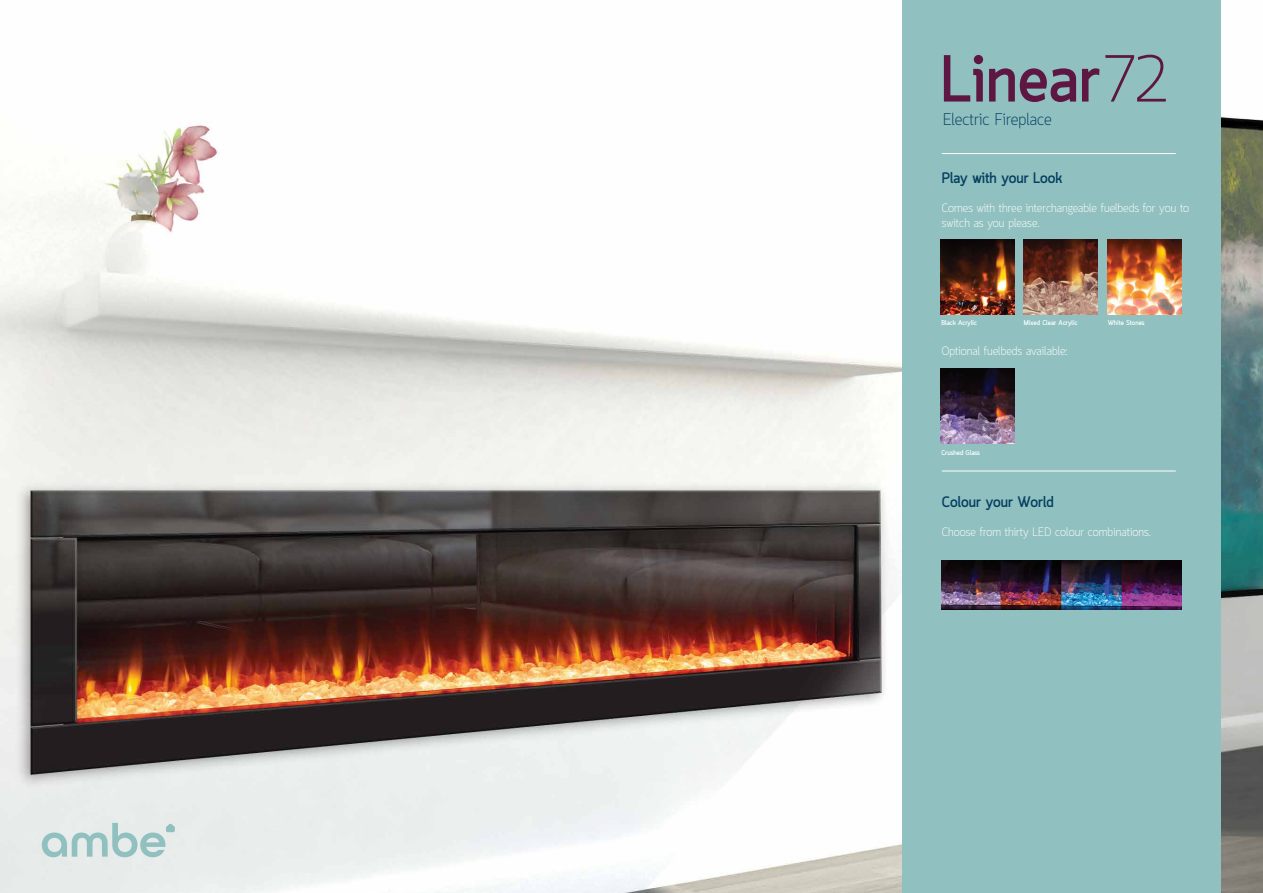
<style>
.page{position:relative;width:1263px;height:893px;background:#fff}
.page>*{position:absolute;margin:0;border:0;box-sizing:border-box;transform-origin:0 0}
.t1{font:700 65.4px "Quark";color:#5e1642}
.t2{font:300 16.65px "Quark";color:#043f60}
.t3{font:700 15px "Quark";color:#043f60}
.t4{font:300 12px/14.4px "Quark";color:#fff}
.t5{font:700 6.9px "Quark";color:#fff}
.s1{font-weight:300}
</style>
<div class="page">
<img style="left:0;top:0;width:1263px;height:893px">
<div style="left:902px;top:0;width:318px;height:893px;background:#90c0bf"></div>
<hr style="left:942px;top:153px;width:234px;height:1px;background:#fff">
<hr style="left:942px;top:471px;width:234px;height:1px;background:#fff">
<img style="left:940px;top:239px;width:75px;height:75px">
<img style="left:1023px;top:239px;width:75px;height:75px">
<img style="left:940px;top:369px;width:75px;height:75px">
<img style="left:1107px;top:239px;width:75px;height:75px">
<img style="left:942px;top:560px;width:240px;height:50px">
<svg style="left:42px;top:823px;width:133px;height:34px;background:#c6dad9"></svg>
<h1 class="t1" style="left:940px;top:41px;width:232px">Linear<span class="s1">72</span></h1>
<h2 class="t2" style="left:943px;top:110px;width:110px">Electric Fireplace</h2>
<p class="t3" style="left:942px;top:169px;width:122px">Play with your Look</p>
<p class="t4" style="left:942px;top:202px;width:249px">Comes with three interchangeable fuelbeds for you to switch as you please.</p>
<p class="t5" style="left:941px;top:319px;width:37px">Black Acrylic</p>
<p class="t5" style="left:1024px;top:319px;width:55px">Mixed Clear Acrylic</p>
<p class="t4" style="left:942px;top:345px;width:127px">Optional fuelbeds available:</p>
<p class="t5" style="left:1108px;top:319px;width:38px">White Stones</p>
<p class="t5" style="left:941px;top:448px;width:40px">Crushed Glass</p>
<p class="t3" style="left:942px;top:493px;width:114px">Colour your World</p>
<p class="t4" style="left:942px;top:525px;width:211px">Choose from thirty LED colour combinations.</p>
</div>
